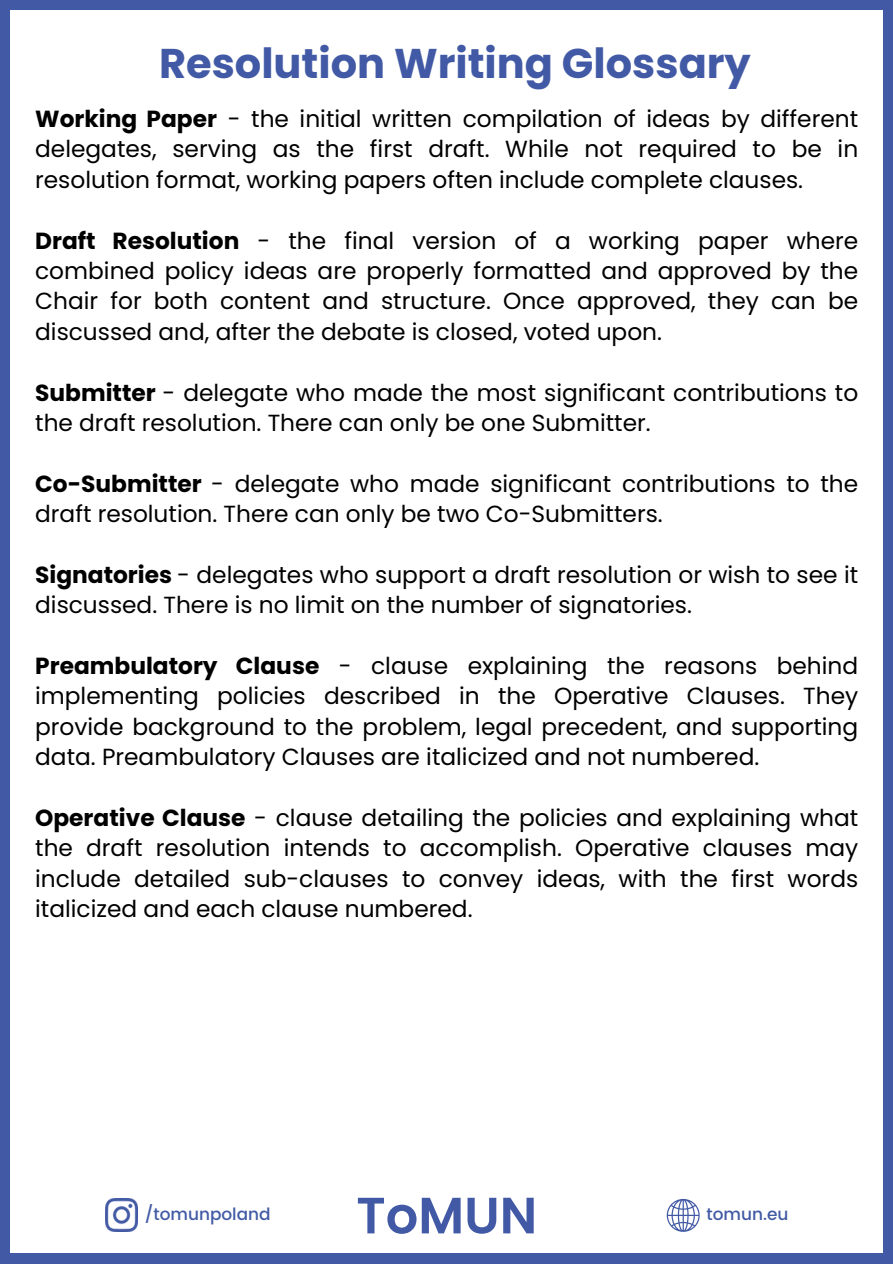
<style>
.page{position:relative;width:893px;height:1264px;background:#fff}
.page>*{position:absolute;margin:0;border:0;box-sizing:border-box;transform-origin:0 0}
.t1{font:600 51px "Poppins";color:#425aa5}
.t2{font:700 41.55px "Poppins";color:#425aa5}
.t3{font:23.25px/30.3px "Poppins";color:#000;text-align:justify}
.t4{font:500 16.95px "Poppins";color:#425aa5}
.s1{font-weight:700}
</style>
<div class="page">
<div style="left:0;top:0;width:892px;height:1263px;background:#425aa5"></div>
<div style="left:11px;top:11px;width:871px;height:1241px;background:#fff"></div>
<svg style="left:666px;top:1198px;width:33px;height:33px"></svg>
<img style="left:105px;top:1198px;width:33px;height:33px">
<h2 class="t2" style="left:159px;top:34px;width:593px">Resolution Writing Glossary</h2>
<p class="t3" style="left:35px;top:104px;width:824px"><span class="s1">Working Paper</span> - the initial written compilation of ideas by different delegates, serving as the first draft. While not required to be in resolution format, working papers often include complete clauses.</p>
<p class="t3" style="left:35px;top:225px;width:824px"><span class="s1">Draft Resolution</span> - the final version of a working paper where combined policy ideas are properly formatted and approved by the Chair for both content and structure. Once approved, they can be discussed and, after the debate is closed, voted upon.</p>
<p class="t3" style="left:35px;top:377px;width:824px"><span class="s1">Submitter</span> - delegate who made the most significant contributions to the draft resolution. There can only be one Submitter.</p>
<p class="t3" style="left:35px;top:468px;width:824px"><span class="s1">Co-Submitter</span> - delegate who made significant contributions to the draft resolution. There can only be two Co-Submitters.</p>
<p class="t3" style="left:35px;top:559px;width:824px"><span class="s1">Signatories</span> - delegates who support a draft resolution or wish to see it discussed. There is no limit on the number of signatories.</p>
<p class="t3" style="left:35px;top:650px;width:824px"><span class="s1">Preambulatory Clause</span> - clause explaining the reasons behind implementing policies described in the Operative Clauses. They provide background to the problem, legal precedent, and supporting data. Preambulatory Clauses are italicized and not numbered.</p>
<p class="t3" style="left:35px;top:802px;width:824px"><span class="s1">Operative Clause</span> - clause detailing the policies and explaining what the draft resolution intends to accomplish. Operative clauses may include detailed sub-clauses to convey ideas, with the first words italicized and each clause numbered.</p>
<p class="t4" style="left:145px;top:1204px;width:127px">/tomunpoland</p>
<h1 class="t1" style="left:356px;top:1179px;width:182px">ToMUN</h1>
<p class="t4" style="left:706px;top:1204px;width:83px">tomun.eu</p>
</div>
